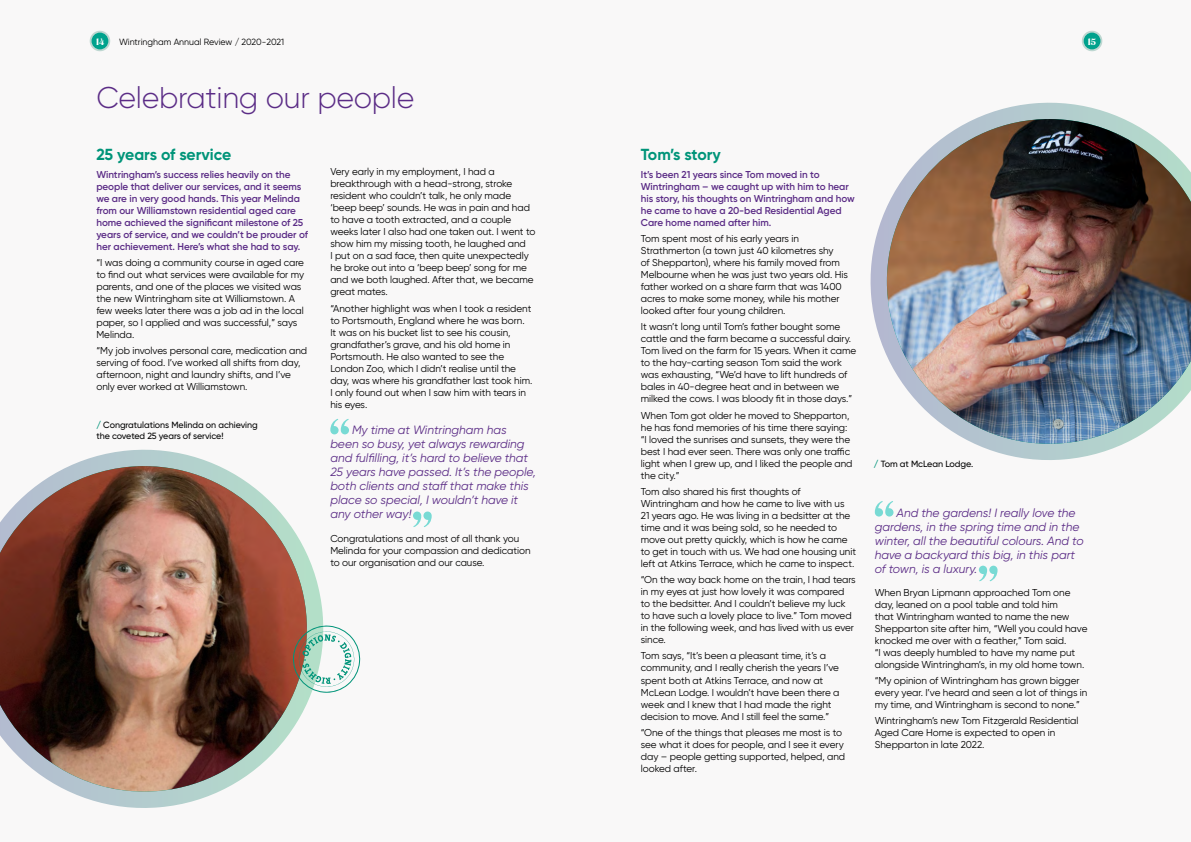
<style>
.page{position:relative;width:1191px;height:842px;background:#f9f8f8}
.page>*{position:absolute;margin:0;border:0;box-sizing:border-box;transform-origin:0 0}
.t1{font:300 30px "Gilroy";letter-spacing:-.01em;color:#5b2c86}
.t2{font:700 16px "Gilroy";letter-spacing:-.01em;color:#009479}
.t3{font:italic 12px/14px "Gilroy";color:#5b2c86}
.t4{font:10px/12px "Gilroy";letter-spacing:-.005em;color:#000}
.t5{font:600 10px/12px "Gilroy";letter-spacing:-.005em;color:#5b2c86}
.t6{font:500 9px/11px "Gilroy";letter-spacing:-.005em;color:#000}
.t7{font:9px "Gilroy";color:#000}
.t8{font:700 9px "Jazmin Alt";color:#fff}
.s1{font-weight:800;color:#009479}
</style>
<div class="page">
<svg style="left:870px;top:102px;width:253px;height:358px"></svg>
<svg style="left:1082px;top:30px;width:20px;height:22px"></svg>
<div style="left:1083px;top:33px;width:17px;height:16px;background:#00a28d;border-radius:50%"></div>
<svg style="left:89px;top:30px;width:22px;height:22px"></svg>
<div style="left:92px;top:33px;width:16px;height:16px;background:#00a28d;border-radius:50%"></div>
<svg style="left:330px;top:419px;width:19px;height:15px"></svg>
<svg style="left:413px;top:511px;width:19px;height:16px"></svg>
<svg style="left:875px;top:501px;width:18px;height:16px"></svg>
<svg style="left:978px;top:566px;width:19px;height:15px"></svg>
<img style="left:887px;top:119px;width:304px;height:325px">
<svg style="left:70px;top:449px;width:253px;height:359px"></svg>
<img style="left:0;top:466px;width:307px;height:326px">
<svg style="left:291px;top:624px;width:70px;height:69px"></svg>
<p class="t8" style="left:96px;top:36px;width:10px">14</p>
<p class="t7" style="left:119px;top:36px;width:167px">Wintringham Annual Review / 2020-2021</p>
<p class="t8" style="left:1087px;top:36px;width:10px">15</p>
<h1 class="t1" style="left:96px;top:80px;width:319px">Celebrating our people</h1>
<h2 class="t2" style="left:96px;top:145px;width:136px">25 years of service</h2>
<p class="t5" style="left:96px;top:168px;width:213px">Wintringham’s success relies heavily on the people that deliver our services, and it seems we are in very good hands. This year Melinda from our Williamstown residential aged care home achieved the significant milestone of 25 years of service, and we couldn’t be prouder of her achievement. Here’s what she had to say.</p>
<p class="t4" style="left:96px;top:257px;width:209px">“I was doing a community course in aged care to find out what services were available for my parents, and one of the places we visited was the new Wintringham site at Williamstown. A few weeks later there was a job ad in the local paper, so I applied and was successful,” says Melinda.</p>
<p class="t4" style="left:96px;top:345px;width:212px">“My job involves personal care, medication and serving of food. I’ve worked all shifts from day, afternoon, night and laundry shifts, and I’ve only ever worked at Williamstown.</p>
<p class="t6" style="left:96px;top:419px;width:163px"><span class="s1">/</span> Congratulations Melinda on achieving the coveted 25 years of service!</p>
<p class="t4" style="left:330px;top:166px;width:206px">Very early in my employment, I had a breakthrough with a head-strong, stroke resident who couldn’t talk, he only made ‘beep beep’ sounds. He was in pain and had to have a tooth extracted, and a couple weeks later I also had one taken out. I went to show him my missing tooth, he laughed and<br>I put on a sad face, then quite unexpectedly he broke out into a ‘beep beep’ song for me and we both laughed. After that, we became great mates.</p>
<p class="t4" style="left:330px;top:302px;width:203px">“Another highlight was when I took a resident to Portsmouth, England where he was born.<br>It was on his bucket list to see his cousin, grandfather’s grave, and his old home in Portsmouth. He also wanted to see the London Zoo, which I didn’t realise until the day, was where his grandfather last took him.<br>I only found out when I saw him with tears in his eyes.</p>
<p class="t3" style="left:330px;top:423px;width:207px;text-indent:22px">My time at Wintringham has been so busy, yet always rewarding and fulfilling, it’s hard to believe that<br>25 years have passed. It’s the people, both clients and staff that make this place so special, I wouldn’t have it any other way!</p>
<p class="t4" style="left:330px;top:532px;width:202px">Congratulations and most of all thank you<br>Melinda for your compassion and dedication to our organisation and our cause.</p>
<h2 class="t2" style="left:641px;top:145px;width:81px">Tom’s story</h2>
<p class="t5" style="left:641px;top:168px;width:215px">It’s been 21 years since Tom moved in to Wintringham – we caught up with him to hear his story, his thoughts on Wintringham and how he came to have a 20-bed Residential Aged Care home named after him.</p>
<p class="t4" style="left:641px;top:233px;width:209px">Tom spent most of his early years in Strathmerton (a town just 40 kilometres shy<br>of Shepparton), where his family moved from Melbourne when he was just two years old. His father worked on a share farm that was 1400 acres to make some money, while his mother looked after four young children.</p>
<p class="t4" style="left:641px;top:321px;width:217px">It wasn’t long until Tom’s father bought some cattle and the farm became a successful dairy.<br>Tom lived on the farm for 15 years. When it came to the hay-carting season Tom said the work was exhausting, “We’d have to lift hundreds of bales in 40-degree heat and in between we milked the cows. I was bloody fit in those days.”</p>
<p class="t4" style="left:641px;top:409px;width:213px">When Tom got older he moved to Shepparton, he has fond memories of his time there saying: “I loved the sunrises and sunsets, they were the best I had ever seen. There was only one traffic light when I grew up, and I liked the people and the city.”</p>
<p class="t4" style="left:641px;top:485px;width:217px">Tom also shared his first thoughts of Wintringham and how he came to live with us<br>21 years ago. He was living in a bedsitter at the time and it was being sold, so he needed to move out pretty quickly, which is how he came to get in touch with us. We had one housing unit left at Atkins Terrace, which he came to inspect.</p>
<p class="t4" style="left:641px;top:574px;width:216px">“On the way back home on the train, I had tears in my eyes at just how lovely it was compared to the bedsitter. And I couldn’t believe my luck to have such a lovely place to live.” Tom moved in the following week, and has lived with us ever since.</p>
<p class="t4" style="left:641px;top:650px;width:200px">Tom says, “It’s been a pleasant time, it’s a community, and I really cherish the years I’ve spent both at Atkins Terrace, and now at McLean Lodge. I wouldn’t have been there a week and I knew that I had made the right decision to move. And I still feel the same.”</p>
<p class="t4" style="left:641px;top:726px;width:206px">“One of the things that pleases me most is to see what it does for people, and I see it every day – people getting supported, helped, and looked after.</p>
<p class="t6" style="left:874px;top:458px;width:101px"><span class="s1">/</span> Tom at McLean Lodge.</p>
<p class="t3" style="left:875px;top:505px;width:210px;text-indent:22px">And the gardens! I really love the gardens, in the spring time and in the winter, all the beautiful colours. And to have a backyard this big, in this part of town, is a luxury.</p>
<p class="t4" style="left:875px;top:586px;width:214px">When Bryan Lipmann approached Tom one day, leaned on a pool table and told him<br>that Wintringham wanted to name the new Shepparton site after him, “Well you could have knocked me over with a feather,” Tom said.<br>“I was deeply humbled to have my name put alongside Wintringham’s, in my old home town.</p>
<p class="t4" style="left:875px;top:674px;width:214px">“My opinion of Wintringham has grown bigger every year. I’ve heard and seen a lot of things in my time, and Wintringham is second to none.”</p>
<p class="t4" style="left:875px;top:715px;width:205px">Wintringham’s new Tom Fitzgerald Residential<br>Aged Care Home is expected to open in<br>Shepparton in late 2022.</p>
</div>
